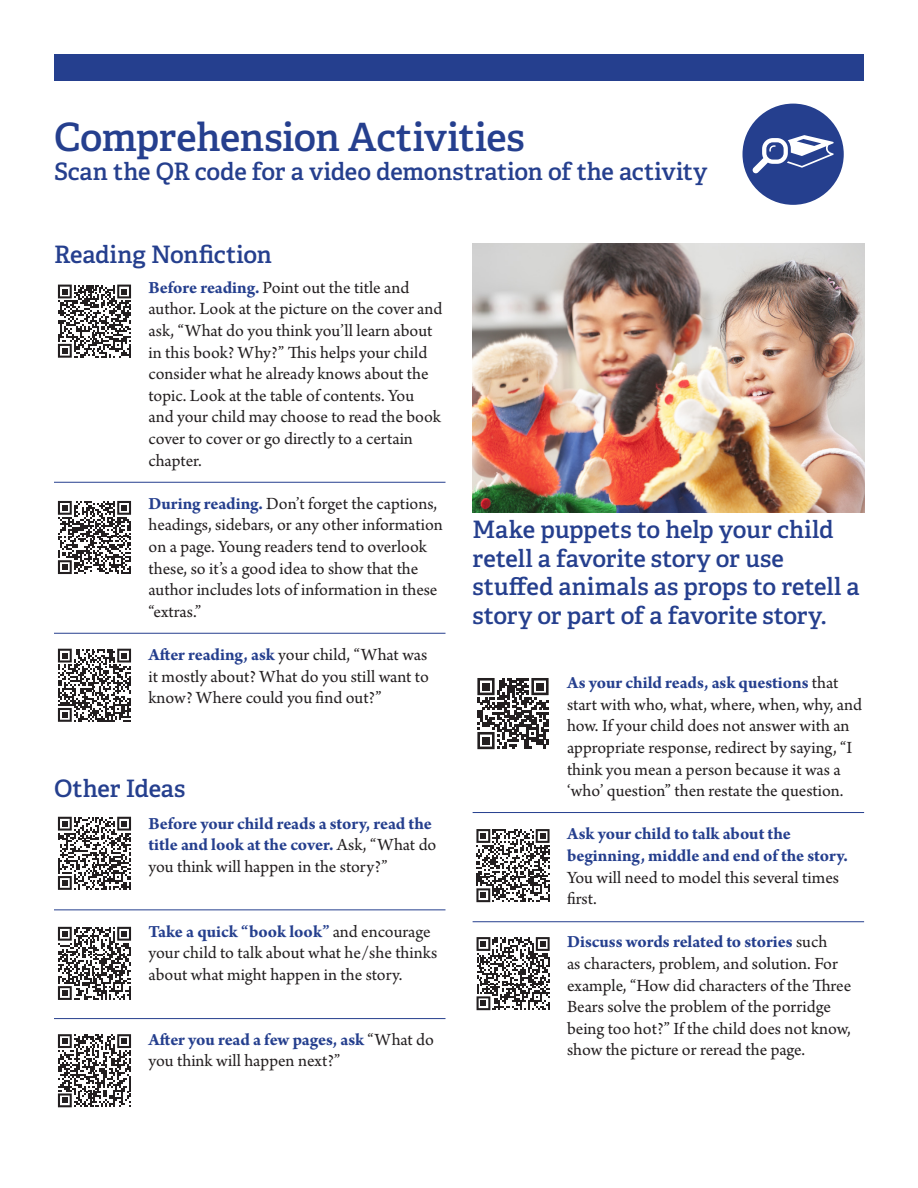
<style>
.page{position:relative;width:918px;height:1188px;background:#fff}
.page>*{position:absolute;margin:0;border:0;box-sizing:border-box;transform-origin:0 0}
.t1{font:600 39px "Adelle Basic";letter-spacing:-.01em;color:#253f8e}
.t2{font:600 24px/28.8px "Adelle Basic";letter-spacing:-.005em;color:#253f8e}
.t3{font:18px/21.6px "Arno Pro";color:#231f20}
.t4{font:700 18px/21.6px "Arno Pro";letter-spacing:-.005em;color:#253f8e}
.s1{font-weight:700;color:#253f8e}
.s2{font-weight:400;color:#231f20}
</style>
<div class="page">
<div style="left:742px;top:104px;width:102px;height:101px;background:#253f8e;border-radius:50%"></div>
<div style="left:54px;top:54px;width:810px;height:27px;background:#253f8e"></div>
<svg style="left:753px;top:135px;width:81px;height:38px"></svg>
<svg style="left:58px;top:649px;width:73px;height:73px"></svg>
<hr style="left:54px;top:482px;width:392px;height:1px;background:#253f8e">
<hr style="left:54px;top:633px;width:392px;height:1px;background:#253f8e">
<hr style="left:54px;top:909px;width:392px;height:1px;background:#253f8e">
<hr style="left:473px;top:812px;width:391px;height:1px;background:#253f8e">
<hr style="left:473px;top:921px;width:391px;height:1px;background:#253f8e">
<hr style="left:54px;top:1018px;width:392px;height:1px;background:#253f8e">
<svg style="left:58px;top:285px;width:73px;height:73px"></svg>
<svg style="left:58px;top:501px;width:73px;height:73px"></svg>
<img style="left:472px;top:243px;width:392px;height:270px">
<svg style="left:58px;top:817px;width:73px;height:73px"></svg>
<svg style="left:58px;top:927px;width:73px;height:73px"></svg>
<svg style="left:58px;top:1034px;width:73px;height:73px"></svg>
<svg style="left:477px;top:678px;width:72px;height:71px"></svg>
<div style="left:482px;top:683px;width:8px;height:7px;background:#231f20"></div>
<div style="left:536px;top:683px;width:8px;height:7px;background:#231f20"></div>
<div style="left:482px;top:737px;width:8px;height:7px;background:#231f20"></div>
<svg style="left:476px;top:829px;width:74px;height:73px"></svg>
<svg style="left:477px;top:937px;width:73px;height:73px"></svg>
<p class="t1" style="left:54px;top:113px;width:472px">Comprehension Activities</p>
<p class="t2" style="left:54px;top:157px;width:655px">Scan the QR code for a video demonstration of the activity</p>
<p class="t2" style="left:54px;top:240px;width:219px">Reading Nonfiction</p>
<p class="t3" style="left:148px;top:278px;width:295px"><span class="s1">Before reading.</span> Point out the title and author. Look at the picture on the cover and ask, “What do you think you’ll learn about in this book? Why?” This helps your child consider what he already knows about the topic. Look at the table of contents. You and your child may choose to read the book cover to cover or go directly to a certain chapter.</p>
<p class="t3" style="left:148px;top:494px;width:296px"><span class="s1">During reading.</span> Don’t forget the captions, headings, sidebars, or any other information on a page. Young readers tend to overlook these, so it’s a good idea to show that the author includes lots of information in these “extras.”</p>
<p class="t3" style="left:148px;top:645px;width:282px;text-align:justify"><span class="s1">After reading, ask</span> your child, “What was it mostly about? What do you still want to know? Where could you find out?”</p>
<p class="t2" style="left:54px;top:774px;width:133px">Other Ideas</p>
<p class="t4" style="left:148px;top:814px;width:289px">Before your child reads a story, read the title and look at the cover. <span class="s2">Ask, “What do you think will happen in the story?”</span></p>
<p class="t3" style="left:148px;top:922px;width:290px"><span class="s1">Take a quick “book look”</span> and encourage your child to talk about what he/she thinks about what might happen in the story.</p>
<p class="t3" style="left:148px;top:1030px;width:287px"><span class="s1">After you read a few pages, ask</span> “What do you think will happen next?”</p>
<p class="t2" style="left:473px;top:515px;width:389px">Make puppets to help your child retell a favorite story or use stuffed animals as props to retell a story or part of a favorite story.</p>
<p class="t3" style="left:567px;top:673px;width:297px"><span class="s1">As your child reads, ask questions</span> that start with who, what, where, when, why, and how. If your child does not answer with an appropriate response, redirect by saying, “I think you mean a person because it was a ‘who’ question” then restate the question.</p>
<p class="t4" style="left:567px;top:824px;width:282px">Ask your child to talk about the beginning, middle and end of the story.<br><span class="s2">You will need to model this several times first.</span></p>
<p class="t3" style="left:567px;top:932px;width:286px"><span class="s1">Discuss words related to stories</span> such<br>as characters, problem, and solution. For example, “How did characters of the Three Bears solve the problem of the porridge being too hot?” If the child does not know, show the picture or reread the page.</p>
</div>
